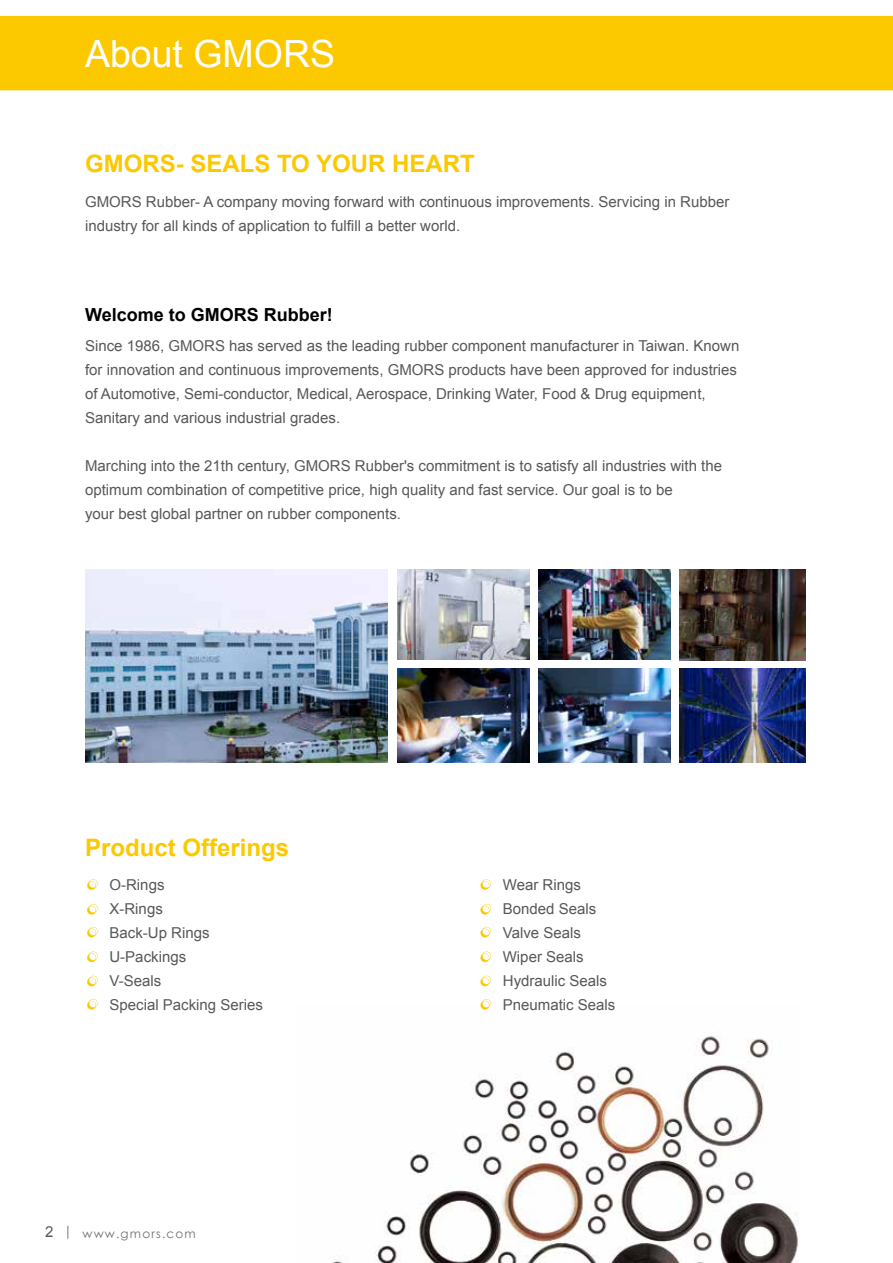
<style>
.page{position:relative;width:893px;height:1263px;background:#fff}
.page>*{position:absolute;margin:0;border:0;box-sizing:border-box;transform-origin:0 0}
.t1{font:37.5px "Arial";color:#fff}
.t2{font:700 24px "Arial";color:#fcc800}
.t3{font:700 18px "Arial";color:#000}
.t4{font:15px/24px "Arial";color:#595757}
.t5{font:12px "Century Gothic";letter-spacing:.1em;color:#727171}
.s1{font-family:"Arial";font-size:15px;color:#595757}
.s2{font-family:"Adobe Ming Std";font-weight:300;font-size:15px;color:#000}
</style>
<div class="page">
<div style="left:0;top:16px;width:893px;height:74px;background:#fcc800"></div>
<img style="left:332px;top:1036px;width:466px;height:227px">
<svg style="left:87px;top:879px;width:11px;height:11px"></svg>
<svg style="left:480px;top:879px;width:11px;height:11px"></svg>
<svg style="left:87px;top:927px;width:11px;height:11px"></svg>
<svg style="left:480px;top:927px;width:11px;height:11px"></svg>
<svg style="left:87px;top:904px;width:11px;height:11px"></svg>
<svg style="left:480px;top:904px;width:11px;height:11px"></svg>
<svg style="left:87px;top:951px;width:11px;height:11px"></svg>
<svg style="left:480px;top:951px;width:11px;height:11px"></svg>
<svg style="left:87px;top:976px;width:11px;height:11px"></svg>
<svg style="left:480px;top:976px;width:11px;height:11px"></svg>
<svg style="left:87px;top:999px;width:11px;height:11px"></svg>
<svg style="left:480px;top:999px;width:11px;height:11px"></svg>
<img style="left:85px;top:569px;width:302px;height:193px">
<img style="left:397px;top:569px;width:132px;height:90px">
<img style="left:539px;top:569px;width:132px;height:91px">
<img style="left:680px;top:569px;width:125px;height:91px">
<img style="left:397px;top:668px;width:133px;height:94px">
<img style="left:539px;top:668px;width:131px;height:94px">
<img style="left:680px;top:668px;width:125px;height:94px">
<h1 class="t1" style="left:85px;top:28px;width:252px">About GMORS</h1>
<h2 class="t2" style="left:85px;top:147px;width:391px">GMORS- SEALS TO YOUR HEART</h2>
<p class="t4" style="left:85px;top:190px;width:646px">GMORS Rubber- A company moving forward with continuous improvements. Servicing in Rubber industry for all kinds of application to fulfill a better world.</p>
<p class="t3" style="left:85px;top:302px;width:249px">Welcome to GMORS Rubber!</p>
<p class="t4" style="left:85px;top:334px;width:656px">Since 1986, GMORS has served as the leading rubber component manufacturer in Taiwan. Known for innovation and continuous improvements, GMORS products have been approved for industries of Automotive, Semi-conductor, Medical, Aerospace, Drinking Water, Food &amp; Drug equipment, Sanitary and various industrial grades.</p>
<p class="t4" style="left:85px;top:454px;width:638px">Marching into the 21th century, GMORS Rubber's commitment is to satisfy all industries with the optimum combination of competitive price, high quality and fast service. Our goal is to be<br>your best global partner on rubber components.</p>
<h2 class="t2" style="left:85px;top:830px;width:206px">Product Offerings</h2>
<p class="t4" style="left:109px;top:873px;width:155px">O-Rings<br>X-Rings<br>Back-Up Rings<br>U-Packings<br>V-Seals<br>Special Packing Series</p>
<p class="t4" style="left:503px;top:873px;width:114px">Wear Rings<br>Bonded Seals<br>Valve Seals<br>Wiper Seals<br>Hydraulic Seals<br>Pneumatic Seals</p>
<p class="t5" style="left:45px;top:1225px;width:152px"><span class="s1">2</span> <span class="s2">｜</span> www.gmors.com</p>
</div>
